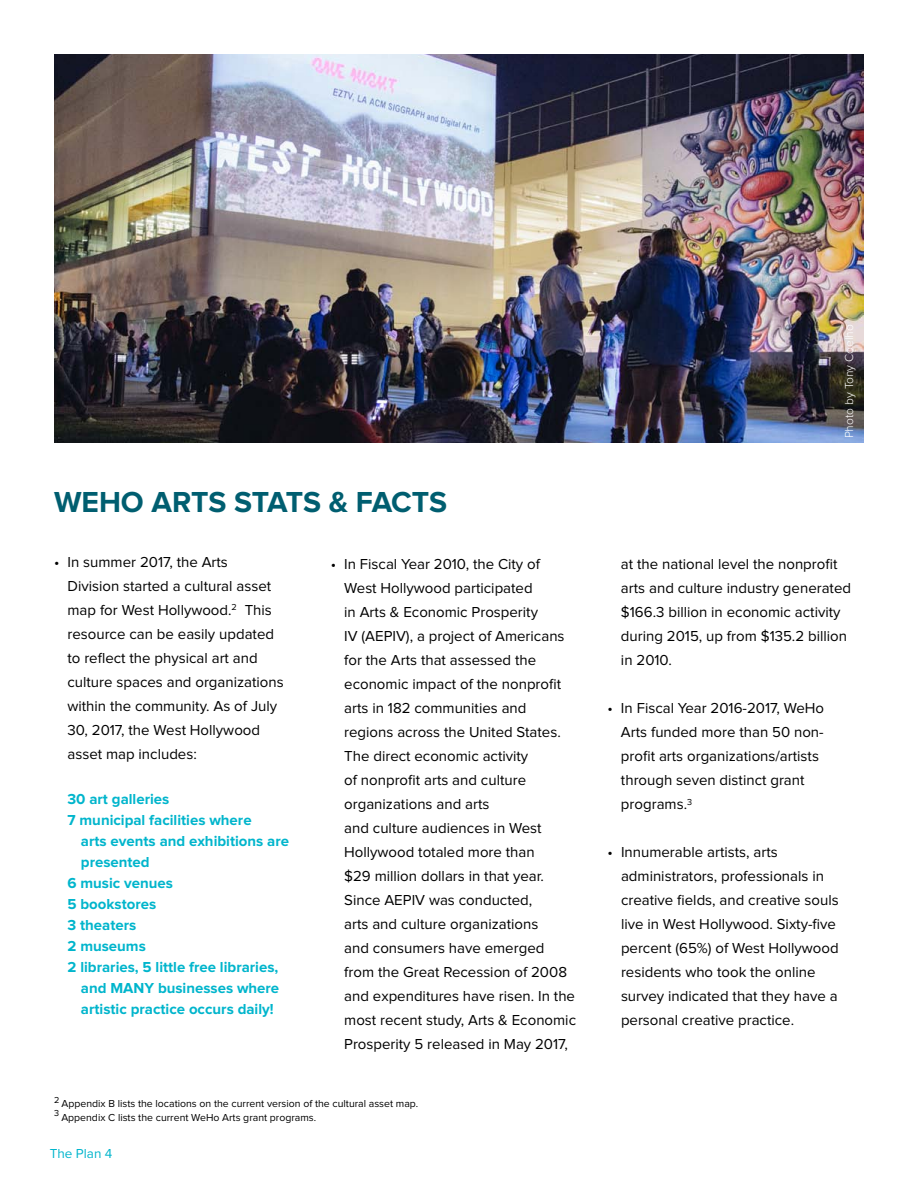
<style>
.page{position:relative;width:918px;height:1188px;background:#fff}
.page>*{position:absolute;margin:0;border:0;box-sizing:border-box;transform-origin:0 0}
.t1{font:700 30px "Proxima Nova";letter-spacing:-.005em;color:#005e70}
.t2{font:15px/24px "Proxima Nova";color:#000}
.t3{font:700 15px "Proxima Nova";color:#00b5cc}
.t4{font:13.5px "Proxima Nova";color:#00b5cc}
.t5{font:300 12px "Proxima Nova";color:#fff}
.t6{font:10.5px/13.5px "Proxima Nova";color:#000}
</style>
<div class="page">
<img style="left:54px;top:54px;width:810px;height:389px">
<h1 class="t1" style="left:54px;top:488px;width:395px">WEHO ARTS STATS &amp; FACTS</h1>
<p class="t5" style="left:844px;top:438px;width:116px;rotate:-90deg">Photo by Tony Coelho</p>
<p class="t2" style="left:67px;top:551px;width:218px;text-indent:-13px">• In summer 2017, the Arts<br>Division started a cultural asset map for West Hollywood.<sup>2</sup> This resource can be easily updated to reflect the physical art and culture spaces and organizations within the community. As of July<br>30, 2017, the West Hollywood asset map includes:</p>
<p class="t3" style="left:67px;top:792px;width:103px">30 art galleries</p>
<p class="t3" style="left:67px;top:813px;width:186px">7 municipal facilities where</p>
<p class="t3" style="left:81px;top:834px;width:210px">arts events and exhibitions are</p>
<p class="t3" style="left:81px;top:855px;width:70px">presented</p>
<p class="t3" style="left:67px;top:876px;width:107px">6 music venues</p>
<p class="t3" style="left:67px;top:897px;width:90px">5 bookstores</p>
<p class="t3" style="left:67px;top:918px;width:70px">3 theaters</p>
<p class="t3" style="left:67px;top:939px;width:80px">2 museums</p>
<p class="t3" style="left:67px;top:960px;width:212px">2 libraries, 5 little free libraries,</p>
<p class="t3" style="left:81px;top:981px;width:200px">and MANY businesses where</p>
<p class="t3" style="left:81px;top:1002px;width:194px">artistic practice occurs daily!</p>
<p class="t2" style="left:344px;top:553px;width:233px;text-indent:-14px">• In Fiscal Year 2010, the City of<br>West Hollywood participated<br>in Arts &amp; Economic Prosperity<br>IV (AEPIV), a project of Americans for the Arts that assessed the economic impact of the nonprofit arts in 182 communities and regions across the United States.<br>The direct economic activity<br>of nonprofit arts and culture organizations and arts<br>and culture audiences in West<br>Hollywood totaled more than<br>$29 million dollars in that year.<br>Since AEPIV was conducted,<br>arts and culture organizations<br>and consumers have emerged from the Great Recession of 2008 and expenditures have risen. In the most recent study, Arts &amp; Economic<br>Prosperity 5 released in May 2017,</p>
<p class="t2" style="left:621px;top:553px;width:232px">at the national level the nonprofit arts and culture industry generated $166.3 billion in economic activity during 2015, up from $135.2 billion in 2010.</p>
<p class="t2" style="left:621px;top:697px;width:205px;text-indent:-14px">• In Fiscal Year 2016-2017, WeHo<br>Arts funded more than 50 non&shy;profit arts organizations/artists through seven distinct grant programs.<sup>3</sup></p>
<p class="t2" style="left:621px;top:841px;width:219px;text-indent:-14px">• Innumerable artists, arts administrators, professionals in creative fields, and creative souls live in West Hollywood. Sixty-five percent (65%) of West Hollywood residents who took the online survey indicated that they have a personal creative practice.</p>
<p class="t6" style="left:54px;top:1097px;width:366px"><sup>2</sup> Appendix B lists the locations on the current version of the cultural asset map.<br><sup>3</sup> Appendix C lists the current WeHo Arts grant programs.</p>
<p class="t4" style="left:50px;top:1148px;width:64px">The Plan 4</p>
</div>
